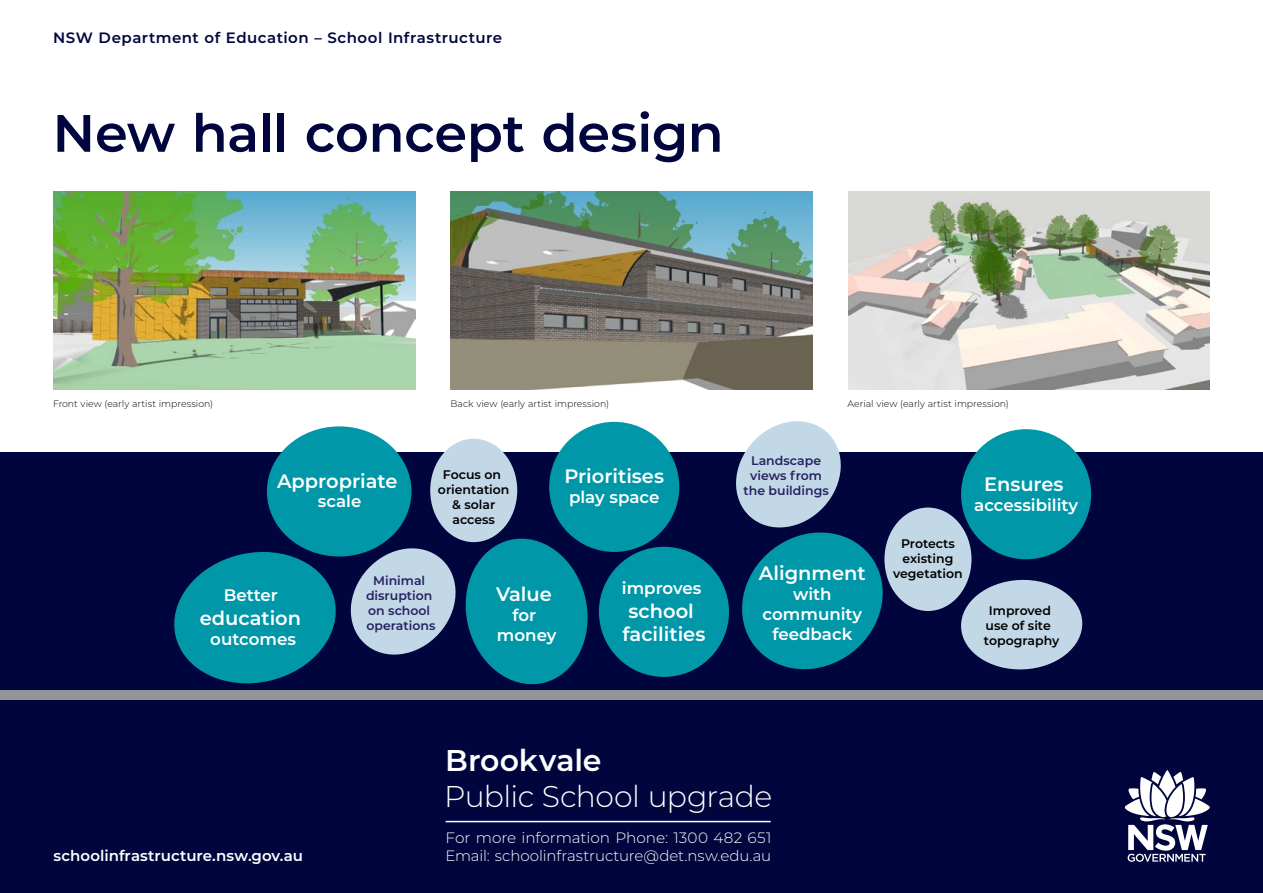
<style>
.page{position:relative;width:1263px;height:893px;background:#fff}
.page>*{position:absolute;margin:0;border:0;box-sizing:border-box;transform-origin:0 0}
.t1{font:600 52.5px "Montserrat";letter-spacing:-.005em;color:#00053e}
.t2{font:300 30px "Montserrat";letter-spacing:-.015em;color:#fff}
.t3{font:600 30px "Montserrat";color:#fff}
.t4{font:600 19.35px/23.2px "Montserrat";color:#fff;text-align:center}
.t5{font:600 16.65px/20px "Montserrat";color:#fff;text-align:center}
.t6{font:300 15px/18px "Montserrat";color:#fff}
.t7{font:600 15px "Montserrat";letter-spacing:.035em;color:#00053e}
.t8{font:600 15px "Montserrat";letter-spacing:.005em;color:#fff}
.t9{font:600 12.45px/15px "Montserrat";color:#000;text-align:center}
.t10{font:600 12.45px/15px "Montserrat";color:#262262;text-align:center}
.t11{font:300 9.45px "Montserrat";color:#000}
</style>
<div class="page">
<div style="left:0;top:691px;width:1263px;height:202px;background:#00053e"></div>
<svg style="left:1125px;top:770px;width:85px;height:92px"></svg>
<hr style="left:446px;top:821px;width:325px;height:1px;background:#fff">
<img style="left:53px;top:191px;width:362px;height:198px">
<img style="left:451px;top:191px;width:361px;height:198px">
<img style="left:848px;top:191px;width:362px;height:198px">
<div style="left:0;top:452px;width:1263px;height:238px;background:#00053e"></div>
<div style="left:267px;top:426px;width:144px;height:130px;background:#0098a9;border-radius:50%"></div>
<div style="left:599px;top:547px;width:130px;height:130px;background:#0098a9;border-radius:50%"></div>
<div style="left:549px;top:422px;width:130px;height:130px;background:#0098a9;border-radius:50%"></div>
<div style="left:961px;top:429px;width:130px;height:130px;background:#0098a9;border-radius:50%"></div>
<div style="left:430px;top:439px;width:87px;height:103px;background:#c3d8e7;border-radius:50%"></div>
<div style="left:884px;top:508px;width:87px;height:103px;background:#c3d8e7;border-radius:50%"></div>
<svg style="left:174px;top:532px;width:420px;height:153px"></svg>
<svg style="left:736px;top:421px;width:156px;height:249px"></svg>
<svg style="left:960px;top:579px;width:123px;height:91px"></svg>
<div style="left:0;top:690px;width:1263px;height:9px;background:#939598"></div>
<h3 class="t7" style="left:53px;top:27px;width:451px">NSW Department of Education – School Infrastructure</h3>
<h1 class="t1" style="left:53px;top:96px;width:672px">New hall concept design</h1>
<p class="t11" style="left:53px;top:397px;width:162px">Front view (early artist impression)</p>
<p class="t11" style="left:450px;top:397px;width:160px">Back view (early artist impression)</p>
<p class="t11" style="left:847px;top:397px;width:163px">Aerial view (early artist impression)</p>
<h3 class="t4" style="left:277px;top:468px;width:122px">Appropriate</h3>
<h3 class="t5" style="left:318px;top:491px;width:45px">scale</h3>
<h3 class="t9" style="left:438px;top:467px;width:73px">Focus on orientation &amp; solar access</h3>
<h3 class="t4" style="left:564px;top:464px;width:101px">Prioritises</h3>
<h3 class="t5" style="left:569px;top:486px;width:92px">play space</h3>
<h3 class="t5" style="left:224px;top:585px;width:55px">Better</h3>
<h3 class="t4" style="left:200px;top:605px;width:103px">education</h3>
<h3 class="t5" style="left:210px;top:628px;width:87px">outcomes</h3>
<h3 class="t10" style="left:366px;top:572px;width:71px">Minimal disruption on school operations</h3>
<h3 class="t4" style="left:496px;top:581px;width:57px">Value</h3>
<h3 class="t5" style="left:497px;top:604px;width:61px">for money</h3>
<h3 class="t5" style="left:622px;top:578px;width:81px">improves</h3>
<h3 class="t4" style="left:622px;top:598px;width:84px">school facilities</h3>
<h3 class="t10" style="left:743px;top:452px;width:87px">Landscape views from the buildings</h3>
<h3 class="t4" style="left:759px;top:561px;width:108px">Alignment</h3>
<h3 class="t5" style="left:763px;top:583px;width:101px">with community feedback</h3>
<h3 class="t9" style="left:893px;top:535px;width:71px">Protects existing vegetation</h3>
<h3 class="t4" style="left:984px;top:472px;width:81px">Ensures</h3>
<h3 class="t5" style="left:974px;top:495px;width:105px">accessibility</h3>
<h3 class="t9" style="left:984px;top:603px;width:77px">Improved use of site topography</h3>
<h3 class="t8" style="left:54px;top:845px;width:251px">schoolinfrastructure.nsw.gov.au</h3>
<h2 class="t3" style="left:445px;top:739px;width:158px">Brookvale</h2>
<h2 class="t2" style="left:444px;top:776px;width:330px">Public School upgrade</h2>
<h3 class="t6" style="left:445px;top:828px;width:328px">For more information Phone: 1300 482 651<br>Email: schoolinfrastructure@det.nsw.edu.au</h3>
</div>
